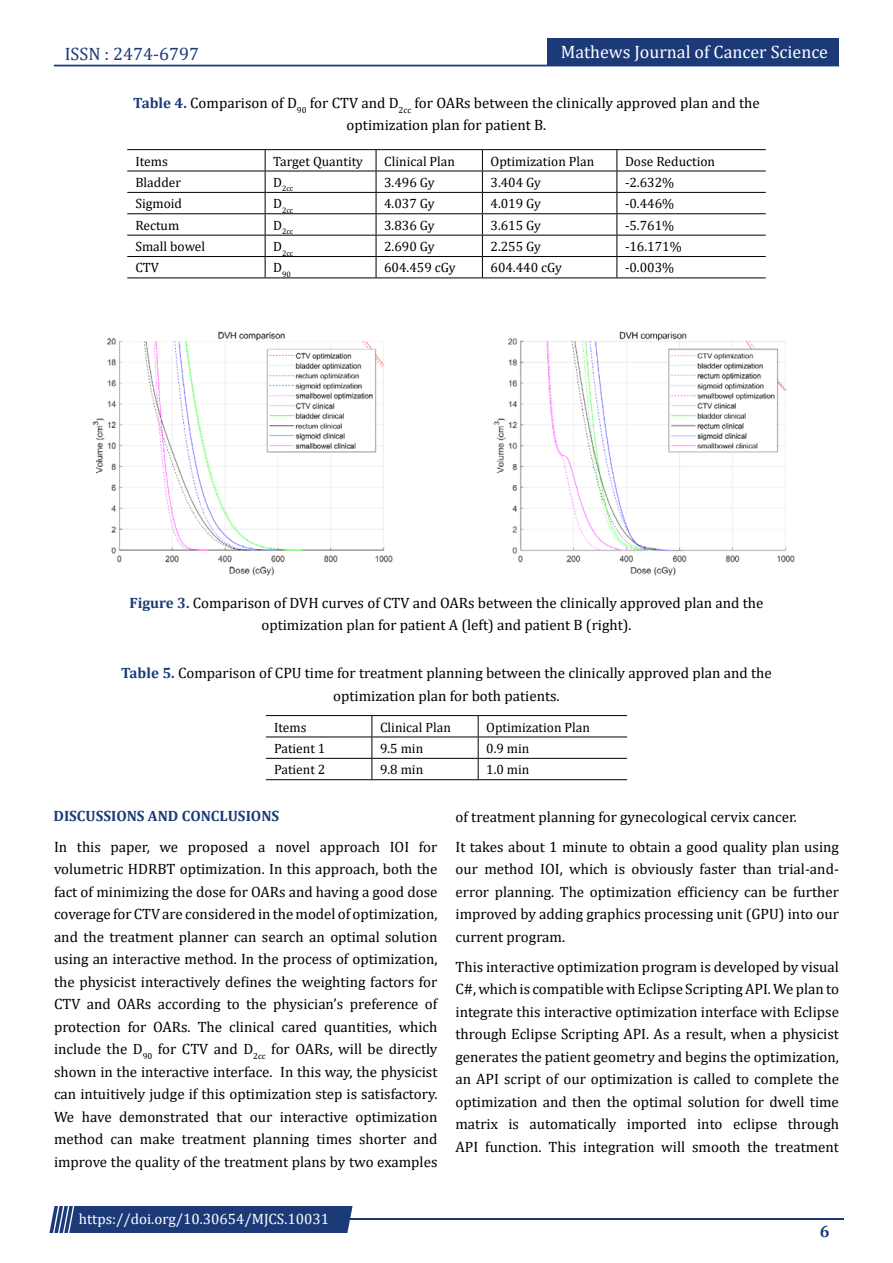
<style>
.page{position:relative;width:893px;height:1263px;background:#fff}
.page>*{position:absolute;margin:0;border:0;box-sizing:border-box;transform-origin:0 0}
.t1{font:18px "Cambria";color:#fff}
.t2{font:18px "Cambria";color:#1c3a78}
.t3{font:700 16.5px "Cambria";color:#1c3a78}
.t4{font:15px/22.5px "Cambria";color:#000;text-align:justify}
.t5{font:15px "Cambria";color:#fff}
.t6{font:700 15px "Cambria";color:#1c3a78}
.t7{font:13.5px "Cambria";color:#000}
.t8{font:7.8px "Cambria";color:#000}
.s1{font-weight:700;color:#1c3a78}
</style>
<div class="page">
<div style="left:54px;top:65px;width:785px;height:1px;border:1px solid #1c3a78"></div>
<div style="left:548px;top:39px;width:291px;height:27px;background:#1c3a78"></div>
<hr style="left:310px;top:1219px;width:534px;height:1px;background:#1c3a78">
<div style="left:49px;top:1206px;width:304px;height:27px;background:#1c3a78"></div>
<hr style="left:127px;top:149px;width:138px;height:1px;background:#000">
<hr style="left:265px;top:149px;width:111px;height:1px;background:#000">
<hr style="left:376px;top:149px;width:106px;height:1px;background:#000">
<hr style="left:482px;top:149px;width:135px;height:1px;background:#000">
<hr style="left:617px;top:149px;width:149px;height:1px;background:#000">
<hr style="left:127px;top:171px;width:138px;height:1px;background:#000">
<hr style="left:265px;top:171px;width:111px;height:1px;background:#000">
<hr style="left:376px;top:171px;width:106px;height:1px;background:#000">
<hr style="left:482px;top:171px;width:135px;height:1px;background:#000">
<hr style="left:617px;top:171px;width:149px;height:1px;background:#000">
<hr style="left:127px;top:192px;width:138px;height:1px;background:#000">
<hr style="left:265px;top:192px;width:111px;height:1px;background:#000">
<hr style="left:376px;top:192px;width:106px;height:1px;background:#000">
<hr style="left:482px;top:192px;width:135px;height:1px;background:#000">
<hr style="left:617px;top:192px;width:149px;height:1px;background:#000">
<hr style="left:127px;top:213px;width:138px;height:1px;background:#000">
<hr style="left:265px;top:213px;width:111px;height:1px;background:#000">
<hr style="left:376px;top:213px;width:106px;height:1px;background:#000">
<hr style="left:482px;top:213px;width:135px;height:1px;background:#000">
<hr style="left:617px;top:213px;width:149px;height:1px;background:#000">
<hr style="left:127px;top:235px;width:138px;height:1px;background:#000">
<hr style="left:265px;top:235px;width:111px;height:1px;background:#000">
<hr style="left:376px;top:235px;width:106px;height:1px;background:#000">
<hr style="left:482px;top:235px;width:135px;height:1px;background:#000">
<hr style="left:617px;top:235px;width:149px;height:1px;background:#000">
<hr style="left:127px;top:256px;width:138px;height:1px;background:#000">
<hr style="left:265px;top:256px;width:111px;height:1px;background:#000">
<hr style="left:376px;top:256px;width:106px;height:1px;background:#000">
<hr style="left:482px;top:256px;width:135px;height:1px;background:#000">
<hr style="left:617px;top:256px;width:149px;height:1px;background:#000">
<hr style="left:127px;top:277px;width:138px;height:1px;background:#000">
<hr style="left:265px;top:277px;width:111px;height:1px;background:#000">
<hr style="left:376px;top:277px;width:106px;height:1px;background:#000">
<hr style="left:482px;top:277px;width:135px;height:1px;background:#000">
<hr style="left:617px;top:277px;width:149px;height:1px;background:#000">
<svg style="left:265px;top:150px;width:1px;height:127px"></svg>
<svg style="left:376px;top:150px;width:1px;height:127px"></svg>
<svg style="left:482px;top:150px;width:1px;height:127px"></svg>
<svg style="left:616px;top:150px;width:1px;height:127px"></svg>
<img style="left:92px;top:331px;width:301px;height:245px">
<img style="left:493px;top:331px;width:302px;height:245px">
<hr style="left:266px;top:715px;width:106px;height:1px;background:#000">
<hr style="left:372px;top:715px;width:106px;height:1px;background:#000">
<hr style="left:478px;top:715px;width:149px;height:1px;background:#000">
<hr style="left:266px;top:737px;width:106px;height:1px;background:#000">
<hr style="left:372px;top:737px;width:106px;height:1px;background:#000">
<hr style="left:478px;top:737px;width:149px;height:1px;background:#000">
<hr style="left:266px;top:758px;width:106px;height:1px;background:#000">
<hr style="left:372px;top:758px;width:106px;height:1px;background:#000">
<hr style="left:478px;top:758px;width:149px;height:1px;background:#000">
<hr style="left:266px;top:779px;width:106px;height:1px;background:#000">
<hr style="left:372px;top:779px;width:106px;height:1px;background:#000">
<hr style="left:478px;top:779px;width:149px;height:1px;background:#000">
<svg style="left:371px;top:716px;width:1px;height:63px"></svg>
<svg style="left:478px;top:716px;width:1px;height:63px"></svg>
<p class="t2" style="left:65px;top:43px;width:136px">ISSN : 2474-6797</p>
<p class="t1" style="left:561px;top:41px;width:269px">Mathews Journal of Cancer Science</p>
<p class="t4" style="left:133px;top:91px;width:628px;text-align:center"><span class="s1">Table 4.</span> Comparison of D<sub>90</sub> for CTV and D<sub>2cc</sub> for OARs between the clinically approved plan and the optimization plan for patient B.</p>
<p class="t7" style="left:135px;top:153px;width:34px">Items</p>
<p class="t7" style="left:273px;top:153px;width:91px">Target Quantity</p>
<p class="t7" style="left:384px;top:153px;width:72px">Clinical Plan</p>
<p class="t7" style="left:490px;top:153px;width:105px">Optimization Plan</p>
<p class="t7" style="left:625px;top:153px;width:92px">Dose Reduction</p>
<p class="t7" style="left:135px;top:174px;width:47px">Bladder</p>
<p class="t8" style="left:273px;top:184px;width:22px"><sup>D</sup>2cc</p>
<p class="t7" style="left:384px;top:174px;width:52px">3.496 Gy</p>
<p class="t7" style="left:490px;top:174px;width:52px">3.404 Gy</p>
<p class="t7" style="left:625px;top:174px;width:51px">-2.632%</p>
<p class="t7" style="left:135px;top:196px;width:48px">Sigmoid</p>
<p class="t8" style="left:273px;top:206px;width:22px"><sup>D</sup>2cc</p>
<p class="t7" style="left:384px;top:196px;width:52px">4.037 Gy</p>
<p class="t7" style="left:490px;top:196px;width:52px">4.019 Gy</p>
<p class="t7" style="left:625px;top:196px;width:51px">-0.446%</p>
<p class="t7" style="left:135px;top:217px;width:45px">Rectum</p>
<p class="t8" style="left:273px;top:227px;width:22px"><sup>D</sup>2cc</p>
<p class="t7" style="left:384px;top:217px;width:52px">3.836 Gy</p>
<p class="t7" style="left:490px;top:217px;width:52px">3.615 Gy</p>
<p class="t7" style="left:625px;top:217px;width:51px">-5.761%</p>
<p class="t7" style="left:135px;top:238px;width:71px">Small bowel</p>
<p class="t8" style="left:273px;top:248px;width:22px"><sup>D</sup>2cc</p>
<p class="t7" style="left:384px;top:239px;width:52px">2.690 Gy</p>
<p class="t7" style="left:490px;top:239px;width:52px">2.255 Gy</p>
<p class="t7" style="left:625px;top:239px;width:58px">-16.171%</p>
<p class="t7" style="left:135px;top:260px;width:25px">CTV</p>
<p class="t8" style="left:273px;top:270px;width:19px"><sup>D</sup>90</p>
<p class="t7" style="left:384px;top:260px;width:73px">604.459 cGy</p>
<p class="t7" style="left:490px;top:260px;width:73px">604.440 cGy</p>
<p class="t7" style="left:625px;top:260px;width:51px">-0.003%</p>
<p class="t4" style="left:129px;top:591px;width:636px;text-align:center"><span class="s1">Figure 3.</span> Comparison of DVH curves of CTV and OARs between the clinically approved plan and the optimization plan for patient A (left) and patient B (right).</p>
<p class="t4" style="left:121px;top:662px;width:652px;text-align:center"><span class="s1">Table 5.</span> Comparison of CPU time for treatment planning between the clinically approved plan and the optimization plan for both patients.</p>
<p class="t7" style="left:274px;top:719px;width:34px">Items</p>
<p class="t7" style="left:380px;top:719px;width:72px">Clinical Plan</p>
<p class="t7" style="left:486px;top:719px;width:105px">Optimization Plan</p>
<p class="t7" style="left:274px;top:740px;width:53px">Patient 1</p>
<p class="t7" style="left:380px;top:740px;width:45px">9.5 min</p>
<p class="t7" style="left:486px;top:740px;width:45px">0.9 min</p>
<p class="t7" style="left:274px;top:762px;width:53px">Patient 2</p>
<p class="t7" style="left:380px;top:762px;width:45px">9.8 min</p>
<p class="t7" style="left:486px;top:762px;width:45px">1.0 min</p>
<p class="t6" style="left:53px;top:806px;width:227px">DISCUSSIONS AND CONCLUSIONS</p>
<p class="t4" style="left:54px;top:835px;width:385px">In this paper, we proposed a novel approach IOI for volumetric HDRBT optimization. In this approach, both the fact of minimizing the dose for OARs and having a good dose coverage for CTV are considered in the model of optimization, and the treatment planner can search an optimal solution using an interactive method. In the process of optimization, the physicist interactively defines the weighting factors for CTV and OARs according to the physician’s preference of protection for OARs. The clinical cared quantities, which include the D<sub>90</sub> for CTV and D<sub>2cc</sub> for OARs, will be directly shown in the interactive interface. In this way, the physicist can intuitively judge if this optimization step is satisfactory.<br>We have demonstrated that our interactive optimization method can make treatment planning times shorter and improve the quality of the treatment plans by two examples</p>
<p class="t4" style="left:455px;top:801px;width:385px;line-height:30px">of treatment planning for gynecological cervix cancer.<br>It takes about 1 minute to obtain a good quality plan using</p>
<p class="t4" style="left:455px;top:858px;width:385px">our method IOI, which is obviously faster than trial-and&shy;error planning. The optimization efficiency can be further improved by adding graphics processing unit (GPU) into our current program.</p>
<p class="t4" style="left:455px;top:955px;width:385px">This interactive optimization program is developed by visual C#, which is compatible with Eclipse Scripting API. We plan to integrate this interactive optimization interface with Eclipse through Eclipse Scripting API. As a result, when a physicist generates the patient geometry and begins the optimization, an API script of our optimization is called to complete the optimization and then the optimal solution for dwell time matrix is automatically imported into eclipse through API function. This integration will smooth the treatment</p>
<p class="t5" style="left:79px;top:1210px;width:252px">https://doi.org/10.30654/MJCS.10031</p>
<p class="t3" style="left:820px;top:1220px;width:11px">6</p>
</div>
